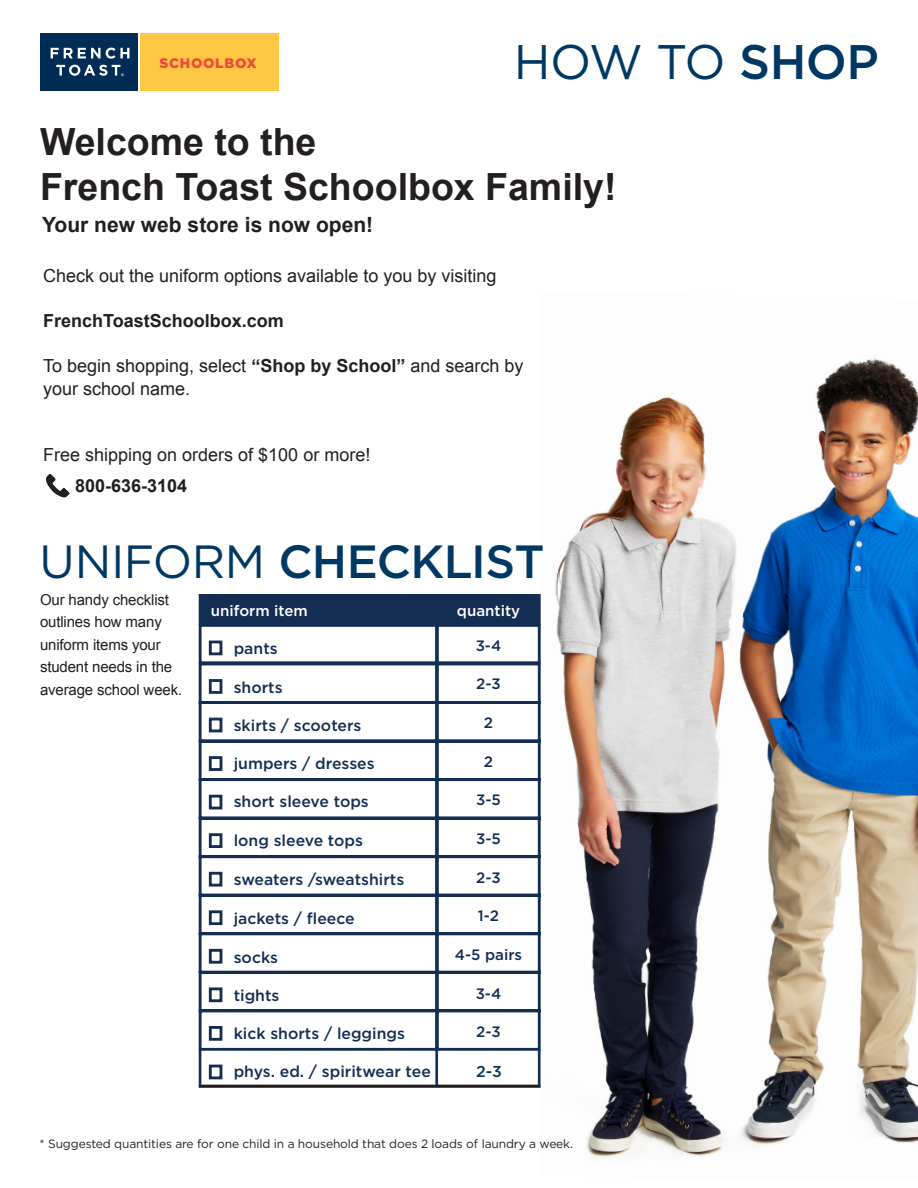
<style>
.page{position:relative;width:918px;height:1188px;background:#fff}
.page>*{position:absolute;margin:0;border:0;box-sizing:border-box;transform-origin:0 0}
.t1{font:48.45px "Gotham";color:#003864}
.t2{font:500 46.5px "Gotham";letter-spacing:-.015em;color:#003864}
.t3{font:700 37.5px "Arial";color:#231f20}
.t4{font:700 21px "Arial";color:#231f20}
.t5{font:18px "Arial";color:#231f20}
.t6{font:700 18px "Arial";color:#231f20}
.t7{font:500 15.75px "Gotham";color:#132d53}
.t8{font:500 15.75px "Gotham";color:#003864}
.t9{font:15px/22.5px "Arial";letter-spacing:-.01em;color:#231f20}
.t10{font:500 15px "Gotham";color:#132d53}
.t11{font:500 15px "Gotham";color:#fff}
.t12{font:900 13.8px "Gotham";letter-spacing:.05em;color:#ef483c}
.t13{font:12px "Gotham";letter-spacing:-.01em;color:#231f20}
.s1{font-weight:500}
.s2{font-weight:700}
.s3{font-weight:400}
</style>
<div class="page">
<img style="left:555px;top:357px;width:363px;height:801px">
<hr style="left:199px;top:1085px;width:342px;height:3px;background:#231f20">
<hr style="left:538px;top:1050px;width:3px;height:35px;background:#132d53">
<div style="left:209px;top:1065px;width:13px;height:14px;border:3px solid #132d53"></div>
<svg style="left:198px;top:623px;width:343px;height:38px"></svg>
<div style="left:199px;top:594px;width:240px;height:31px;background:#132d53"></div>
<div style="left:436px;top:594px;width:105px;height:31px;background:#132d53"></div>
<svg style="left:198px;top:661px;width:343px;height:391px"></svg>
<hr style="left:199px;top:1050px;width:2px;height:35px;background:#132d53">
<hr style="left:435px;top:1050px;width:3px;height:35px;background:#132d53">
<div style="left:41px;top:33px;width:97px;height:58px;background:#002c55"></div>
<svg style="left:51px;top:48px;width:78px;height:11px"></svg>
<svg style="left:56px;top:65px;width:68px;height:11px"></svg>
<div style="left:141px;top:33px;width:138px;height:58px;background:#fec844"></div>
<svg style="left:46px;top:474px;width:24px;height:24px"></svg>
<p class="t12" style="left:159px;top:53px;width:99px">SCHOOLBOX</p>
<p class="t1" style="left:514px;top:31px;width:367px">HOW TO <span class="s1">SHOP</span></p>
<p class="t3" style="left:40px;top:117px;width:278px">Welcome to the</p>
<p class="t3" style="left:40px;top:162px;width:578px">French Toast Schoolbox Family!</p>
<p class="t4" style="left:42px;top:211px;width:333px">Your new web store is now open!</p>
<p class="t5" style="left:43px;top:264px;width:455px">Check out the uniform options available to you by visiting</p>
<p class="t6" style="left:43px;top:309px;width:242px">FrenchToastSchoolbox.com</p>
<p class="t5" style="left:43px;top:354px;width:482px">To begin shopping, select <span class="s2">“Shop by School”</span> and search by</p>
<p class="t5" style="left:43px;top:377px;width:149px">your school name.</p>
<p class="t5" style="left:43px;top:443px;width:329px">Free shipping on orders of $100 or more!</p>
<p class="t6" style="left:75px;top:474px;width:114px">800-636-3104</p>
<p class="t2" style="left:40px;top:531px;width:506px"><span class="s3">UNIFORM</span> CHECKLIST</p>
<p class="t9" style="left:40px;top:589px;width:144px">Our handy checklist outlines how many uniform items your student needs in the average school week.</p>
<p class="t11" style="left:211px;top:601px;width:99px">uniform item</p>
<p class="t11" style="left:457px;top:601px;width:65px">quantity</p>
<p class="t10" style="left:476px;top:636px;width:27px">3-4</p>
<p class="t7" style="left:234px;top:638px;width:46px">pants</p>
<p class="t10" style="left:476px;top:674px;width:26px">2-3</p>
<p class="t10" style="left:484px;top:713px;width:11px">2</p>
<p class="t10" style="left:484px;top:752px;width:11px">2</p>
<p class="t7" style="left:234px;top:677px;width:50px">shorts</p>
<p class="t7" style="left:234px;top:715px;width:129px">skirts / scooters</p>
<p class="t7" style="left:234px;top:753px;width:142px">jumpers / dresses</p>
<p class="t7" style="left:234px;top:792px;width:137px">short sleeve tops</p>
<p class="t7" style="left:234px;top:831px;width:131px">long sleeve tops</p>
<p class="t7" style="left:234px;top:869px;width:172px">sweaters /sweatshirts</p>
<p class="t7" style="left:234px;top:908px;width:122px">jackets / fleece</p>
<p class="t7" style="left:234px;top:947px;width:46px">socks</p>
<p class="t7" style="left:234px;top:985px;width:47px">tights</p>
<p class="t7" style="left:234px;top:1023px;width:173px">kick shorts / leggings</p>
<p class="t7" style="left:234px;top:1061px;width:199px">phys. ed. / spiritwear tee</p>
<p class="t10" style="left:476px;top:790px;width:26px">3-5</p>
<p class="t10" style="left:476px;top:829px;width:26px">3-5</p>
<p class="t10" style="left:476px;top:868px;width:26px">2-3</p>
<p class="t10" style="left:478px;top:906px;width:23px">1-2</p>
<p class="t10" style="left:455px;top:945px;width:69px">4-5 pairs</p>
<p class="t10" style="left:476px;top:984px;width:27px">3-4</p>
<p class="t10" style="left:476px;top:1022px;width:26px">2-3</p>
<p class="t8" style="left:476px;top:1061px;width:27px">2-3</p>
<p class="t13" style="left:40px;top:1136px;width:535px">* Suggested quantities are for one child in a household that does 2 loads of laundry a week.</p>
</div>
